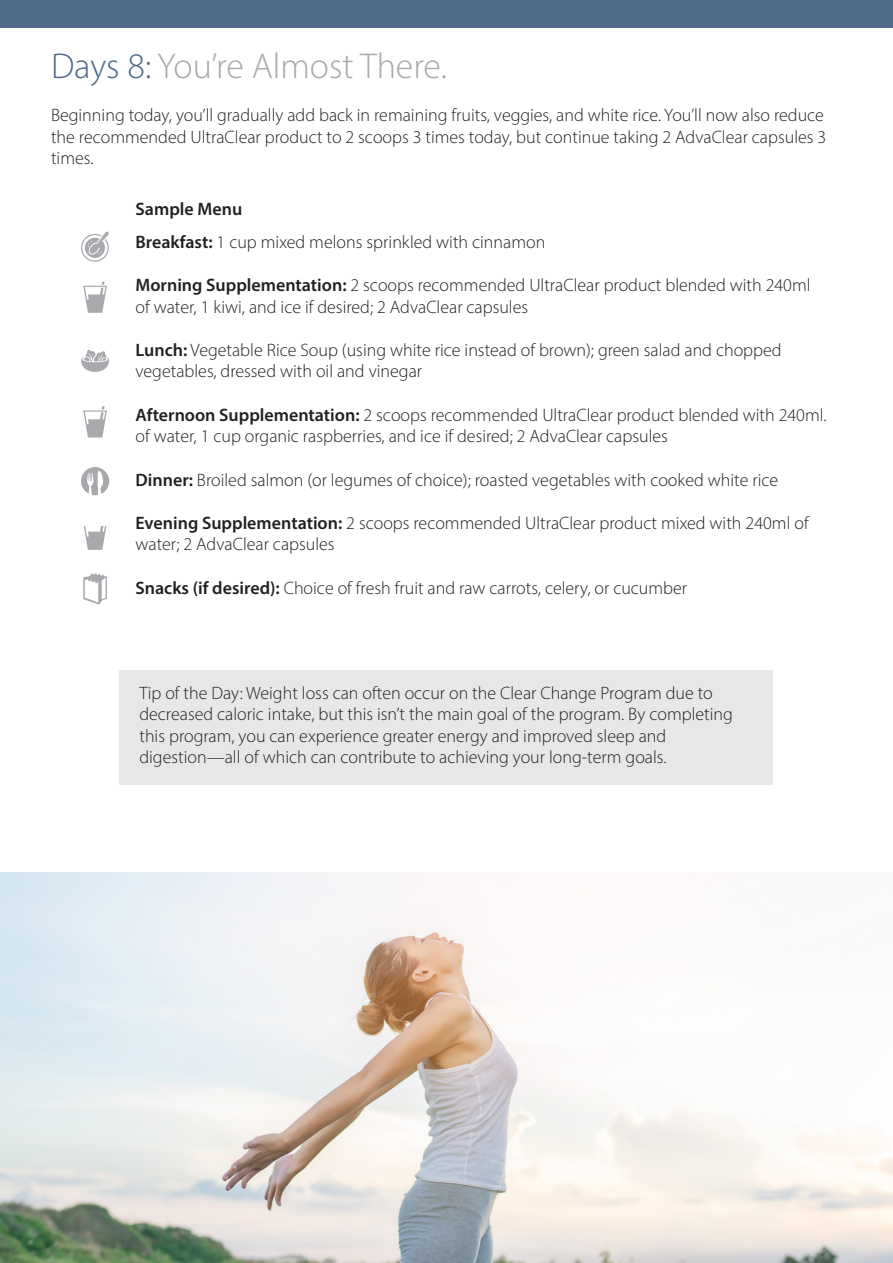
<style>
.page{position:relative;width:893px;height:1263px;background:#fff}
.page>*{position:absolute;margin:0;border:0;box-sizing:border-box;transform-origin:0 0}
.t1{font:300 36px "Myriad Pro";color:#a8a9ad}
.t2{font:300 18px/21.6px "Myriad Pro";color:#231f20}
.t3{font:600 18px "Myriad Pro";color:#231f20}
.s1{color:#4f6b89}
.s2{font-weight:600}
</style>
<div class="page">
<svg style="left:81px;top:231px;width:28px;height:31px"></svg>
<svg style="left:83px;top:281px;width:24px;height:32px"></svg>
<svg style="left:81px;top:350px;width:28px;height:22px"></svg>
<svg style="left:83px;top:406px;width:24px;height:31px"></svg>
<svg style="left:81px;top:467px;width:28px;height:28px"></svg>
<svg style="left:84px;top:527px;width:23px;height:23px"></svg>
<svg style="left:83px;top:573px;width:24px;height:32px"></svg>
<div style="left:120px;top:670px;width:653px;height:114px;background:#e6e8e8"></div>
<img style="left:0;top:872px;width:893px;height:391px">
<div style="left:0;top:0;width:893px;height:27px;background:#4f6b89"></div>
<p class="t1" style="left:51px;top:44px;width:397px"><span class="s1">Days 8:</span> You’re Almost There.</p>
<p class="t2" style="left:51px;top:104px;width:777px">Beginning today, you’ll gradually add back in remaining fruits, veggies, and white rice. You’ll now also reduce the recommended UltraClear product to 2 scoops 3 times today, but continue taking 2 AdvaClear capsules 3 times.</p>
<p class="t3" style="left:136px;top:197px;width:108px">Sample Menu</p>
<p class="t2" style="left:136px;top:231px;width:411px"><span class="s2">Breakfast:</span> 1 cup mixed melons sprinkled with cinnamon</p>
<p class="t2" style="left:136px;top:274px;width:677px"><span class="s2">Morning Supplementation:</span> 2 scoops recommended UltraClear product blended with 240ml</p>
<p class="t2" style="left:136px;top:296px;width:394px">of water, 1 kiwi, and ice if desired; 2 AdvaClear capsules</p>
<p class="t2" style="left:136px;top:339px;width:648px"><span class="s2">Lunch:</span> Vegetable Rice Soup (using white rice instead of brown); green salad and chopped vegetables, dressed with oil and vinegar</p>
<p class="t2" style="left:136px;top:404px;width:692px"><span class="s2">Afternoon Supplementation:</span> 2 scoops recommended UltraClear product blended with 240ml. of water, 1 cup organic raspberries, and ice if desired; 2 AdvaClear capsules</p>
<p class="t2" style="left:136px;top:468px;width:644px"><span class="s2">Dinner:</span> Broiled salmon (or legumes of choice); roasted vegetables with cooked white rice</p>
<p class="t2" style="left:136px;top:512px;width:675px"><span class="s2">Evening Supplementation:</span> 2 scoops recommended UltraClear product mixed with 240ml of water; 2 AdvaClear capsules</p>
<p class="t2" style="left:136px;top:576px;width:553px"><span class="s2">Snacks (if desired):</span> Choice of fresh fruit and raw carrots, celery, or cucumber</p>
<p class="t2" style="left:139px;top:681px;width:595px">Tip of the Day: Weight loss can often occur on the Clear Change Program due to decreased caloric intake, but this isn’t the main goal of the program. By completing this program, you can experience greater energy and improved sleep and digestion—all of which can contribute to achieving your long-term goals.</p>
</div>
